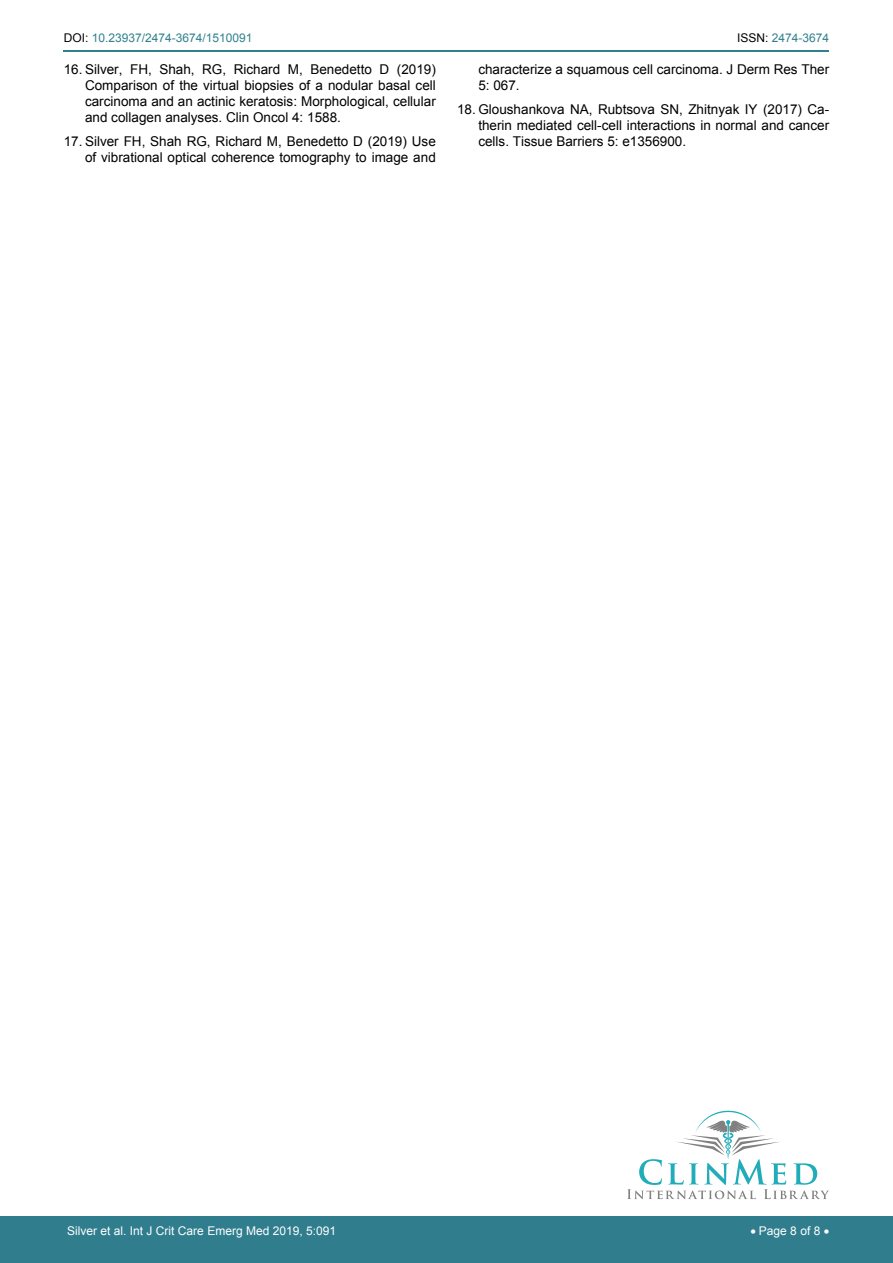
<style>
.page{position:relative;width:893px;height:1263px;background:#fff}
.page>*{position:absolute;margin:0;border:0;box-sizing:border-box;transform-origin:0 0}
.t1{font:13.5px/16.2px "Arial";color:#000;text-align:justify}
.t2{font:12px "Arial";color:#fff}
.t3{font:12px "Arial";color:#30808d}
.s1{color:#000}
</style>
<div class="page">
<hr style="left:64px;top:50px;width:765px;height:2px;background:#30808d">
<div style="left:0;top:1217px;width:893px;height:46px;background:#307d8d"></div>
<svg style="left:627px;top:1111px;width:202px;height:88px"></svg>
<p class="t3" style="left:64px;top:30px;width:190px"><span class="s1">DOI:</span> 10.23937/2474-3674/1510091</p>
<p class="t3" style="left:737px;top:30px;width:94px"><span class="s1">ISSN:</span> 2474-3674</p>
<p class="t1" style="left:85px;top:61px;width:352px;text-indent:-21px">16. Silver, FH, Shah, RG, Richard M, Benedetto D (2019)<br>Comparison of the virtual biopsies of a nodular basal cell carcinoma and an actinic keratosis: Morphological, cellular and collagen analyses. Clin Oncol 4: 1588.</p>
<p class="t1" style="left:64px;top:133px;width:374px;text-align:right">17. Silver FH, Shah RG, Richard M, Benedetto D (2019) Use of vibrational optical coherence tomography to image and</p>
<p class="t1" style="left:478px;top:61px;width:352px">characterize a squamous cell carcinoma. J Derm Res Ther<br>5: 067.</p>
<p class="t1" style="left:478px;top:101px;width:352px;text-indent:-21px">18. Gloushankova NA, Rubtsova SN, Zhitnyak IY (2017) Ca&shy;therin mediated cell-cell interactions in normal and cancer cells. Tissue Barriers 5: e1356900.</p>
<p class="t2" style="left:67px;top:1223px;width:270px">Silver et al. Int J Crit Care Emerg Med 2019, 5:091</p>
<p class="t2" style="left:750px;top:1223px;width:80px">• Page 8 of 8 •</p>
</div>
